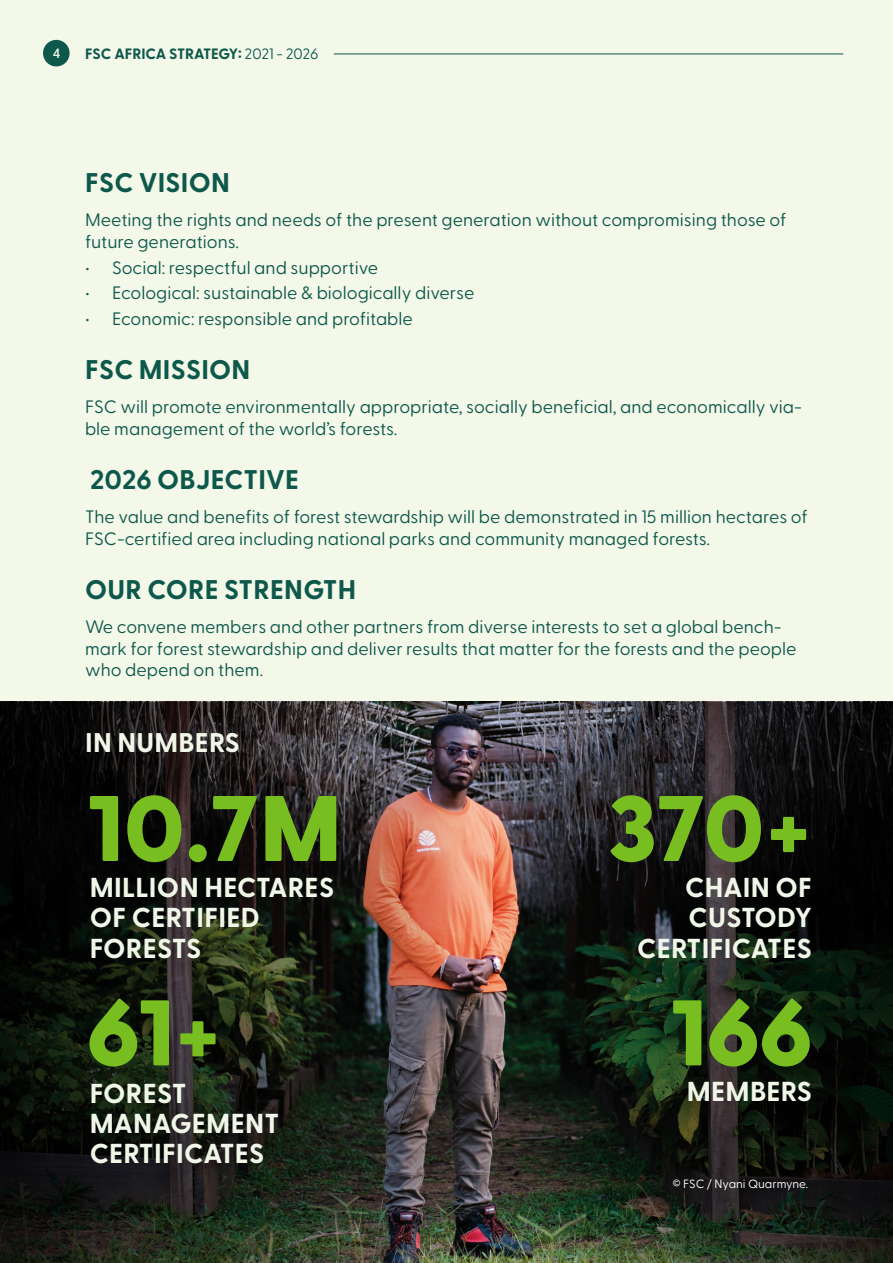
<style>
.page{position:relative;width:893px;height:1263px;background:#f3f8e9}
.page>*{position:absolute;margin:0;border:0;box-sizing:border-box;transform-origin:0 0}
.t1{font:800 92.85px "Greycliff CF";color:#78be20}
.t2{font:700 27.45px/30.3px "Greycliff CF";letter-spacing:.01em;color:#f1f7e8}
.t3{font:700 27px "Greycliff CF";letter-spacing:.01em;color:#0d584b}
.t4{font:700 27px "Greycliff CF";letter-spacing:.01em;color:#f1f7e8}
.t5{font:18px/21.6px "Greycliff CF";color:#0d584b}
.t6{font:700 15px "Greycliff CF";letter-spacing:-.005em;color:#0d584b}
.t7{font:600 13.5px "Greycliff CF";color:#f1f7e8}
.t8{font:12px "Greycliff CF";color:#fff}
.s1{font-weight:400}
</style>
<div class="page">
<div style="left:43px;top:40px;width:27px;height:26px;background:#0d584b;border-radius:50%"></div>
<hr style="left:334px;top:54px;width:509px;height:1px;background:#0d584b">
<svg style="left:0;top:703px;width:361px;height:560px;background:#171a14"></svg>
<img style="left:361px;top:703px;width:532px;height:560px">
<p class="t7" style="left:53px;top:43px;width:9px">4</p>
<p class="t6" style="left:85px;top:42px;width:235px">FSC AFRICA STRATEGY: <span class="s1">2021 - 2026</span></p>
<p class="t3" style="left:85px;top:162px;width:146px">FSC VISION</p>
<p class="t5" style="left:85px;top:208px;width:703px">Meeting the rights and needs of the present generation without compromising those of future generations.</p>
<p class="t5" style="left:85px;top:255px;width:295px">• Social: respectful and supportive</p>
<p class="t5" style="left:85px;top:281px;width:391px">• Ecological: sustainable &amp; biologically diverse</p>
<p class="t5" style="left:85px;top:307px;width:329px">• Economic: responsible and profitable</p>
<p class="t3" style="left:85px;top:349px;width:167px">FSC MISSION</p>
<p class="t5" style="left:85px;top:394px;width:718px">FSC will promote environmentally appropriate, socially beneficial, and economically via&shy;ble management of the world’s forests.</p>
<p class="t3" style="left:90px;top:459px;width:210px">2026 OBJECTIVE</p>
<p class="t5" style="left:85px;top:504px;width:724px">The value and benefits of forest stewardship will be demonstrated in 15 million hectares of<br>FSC-certified area including national parks and community managed forests.</p>
<p class="t3" style="left:85px;top:568px;width:273px">OUR CORE STRENGTH</p>
<p class="t5" style="left:85px;top:614px;width:713px">We convene members and other partners from diverse interests to set a global bench&shy;mark for forest stewardship and deliver results that matter for the forests and the people who depend on them.</p>
<p class="t4" style="left:85px;top:722px;width:156px">IN NUMBERS</p>
<p class="t1" style="left:87px;top:757px;width:256px">10.7M</p>
<p class="t2" style="left:90px;top:871px;width:246px">MILLION HECTARES<br>OF CERTIFIED<br>FORESTS</p>
<p class="t1" style="left:87px;top:961px;width:136px">61+</p>
<p class="t2" style="left:90px;top:1076px;width:191px">FOREST<br>MANAGEMENT<br>CERTIFICATES</p>
<p class="t1" style="left:607px;top:757px;width:206px">370+</p>
<p class="t2" style="left:637px;top:871px;width:176px;text-align:right">CHAIN OF<br>CUSTODY<br>CERTIFICATES</p>
<p class="t1" style="left:670px;top:961px;width:143px">166</p>
<p class="t2" style="left:687px;top:1075px;width:127px">MEMBERS</p>
<p class="t8" style="left:672px;top:1174px;width:137px">© FSC / Nyani Quarmyne.</p>
</div>
